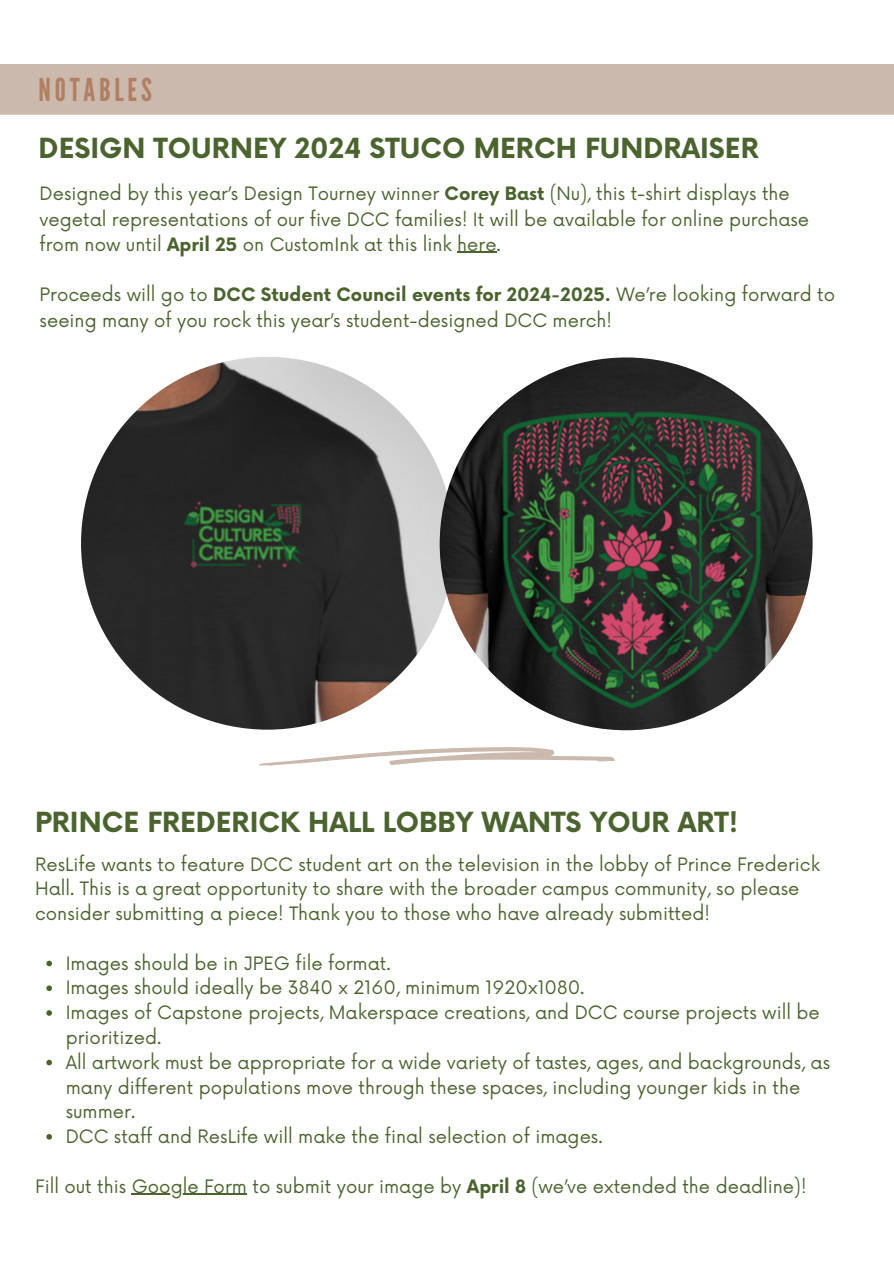
<style>
.page{position:relative;width:894px;height:1264px;background:#fff}
.page>*{position:absolute;margin:0;border:0;box-sizing:border-box;transform-origin:0 0}
.t1{font:31.5px "League Gothic";letter-spacing:.12em;color:#b17f62}
.t2{font:700 27px "Now";color:#4b642f}
.t3{font:18px/24.8px "Now";color:#4b642f}
.s1{font-weight:700}
</style>
<div class="page">
<div style="left:0;top:64px;width:893px;height:51px;background:#cbb9ae"></div>
<svg style="left:259px;top:747px;width:356px;height:18px"></svg>
<img style="left:81px;top:357px;width:373px;height:372px;border-radius:50%">
<hr style="left:457px;top:252px;width:39px;height:1px;background:#4b642f">
<svg style="left:46px;top:960px;width:6px;height:6px"></svg>
<svg style="left:46px;top:985px;width:6px;height:6px"></svg>
<svg style="left:46px;top:1010px;width:6px;height:5px"></svg>
<svg style="left:46px;top:1059px;width:6px;height:6px"></svg>
<svg style="left:46px;top:1134px;width:6px;height:5px"></svg>
<hr style="left:132px;top:1193px;width:115px;height:1px;background:#4b642f">
<img style="left:439px;top:357px;width:373px;height:373px;border-radius:50%">
<h2 class="t1" style="left:39px;top:71px;width:115px">NOTABLES</h2>
<p class="t2" style="left:39px;top:134px;width:721px">DESIGN TOURNEY 2024 STUCO MERCH FUNDRAISER</p>
<p class="t3" style="left:40px;top:182px;width:771px;line-height:25.3px">Designed by this year’s Design Tourney winner <span class="s1">Corey Bast</span> (Nu), this t-shirt displays the vegetal representations of our five DCC families! It will be available for online purchase from now until <span class="s1">April 25</span> on CustomInk at this link here.</p>
<p class="t3" style="left:40px;top:283px;width:796px;line-height:25.8px">Proceeds will go to <span class="s1">DCC Student Council events for 2024-2025.</span> We’re looking forward to seeing many of you rock this year’s student-designed DCC merch!</p>
<p class="t2" style="left:35px;top:808px;width:704px">PRINCE FREDERICK HALL LOBBY WANTS YOUR ART!</p>
<p class="t3" style="left:35px;top:852px;width:786px">ResLife wants to feature DCC student art on the television in the lobby of Prince Frederick<br>Hall. This is a great opportunity to share with the broader campus community, so please consider submitting a piece! Thank you to those who have already submitted!</p>
<h2 class="t3" style="left:66px;top:951px;width:326px">Images should be in JPEG file format.</h2>
<p class="t3" style="left:66px;top:976px;width:520px">Images should ideally be 3840 x 2160, minimum 1920x1080.</p>
<p class="t3" style="left:66px;top:1001px;width:755px">Images of Capstone projects, Makerspace creations, and DCC course projects will be prioritized.</p>
<p class="t3" style="left:66px;top:1050px;width:765px">All artwork must be appropriate for a wide variety of tastes, ages, and backgrounds, as many different populations move through these spaces, including younger kids in the summer.</p>
<p class="t3" style="left:66px;top:1125px;width:538px">DCC staff and ResLife will make the final selection of images.</p>
<p class="t3" style="left:35px;top:1174px;width:772px">Fill out this Google Form to submit your image by <span class="s1">April 8</span> (we’ve extended the deadline)!</p>
</div>
